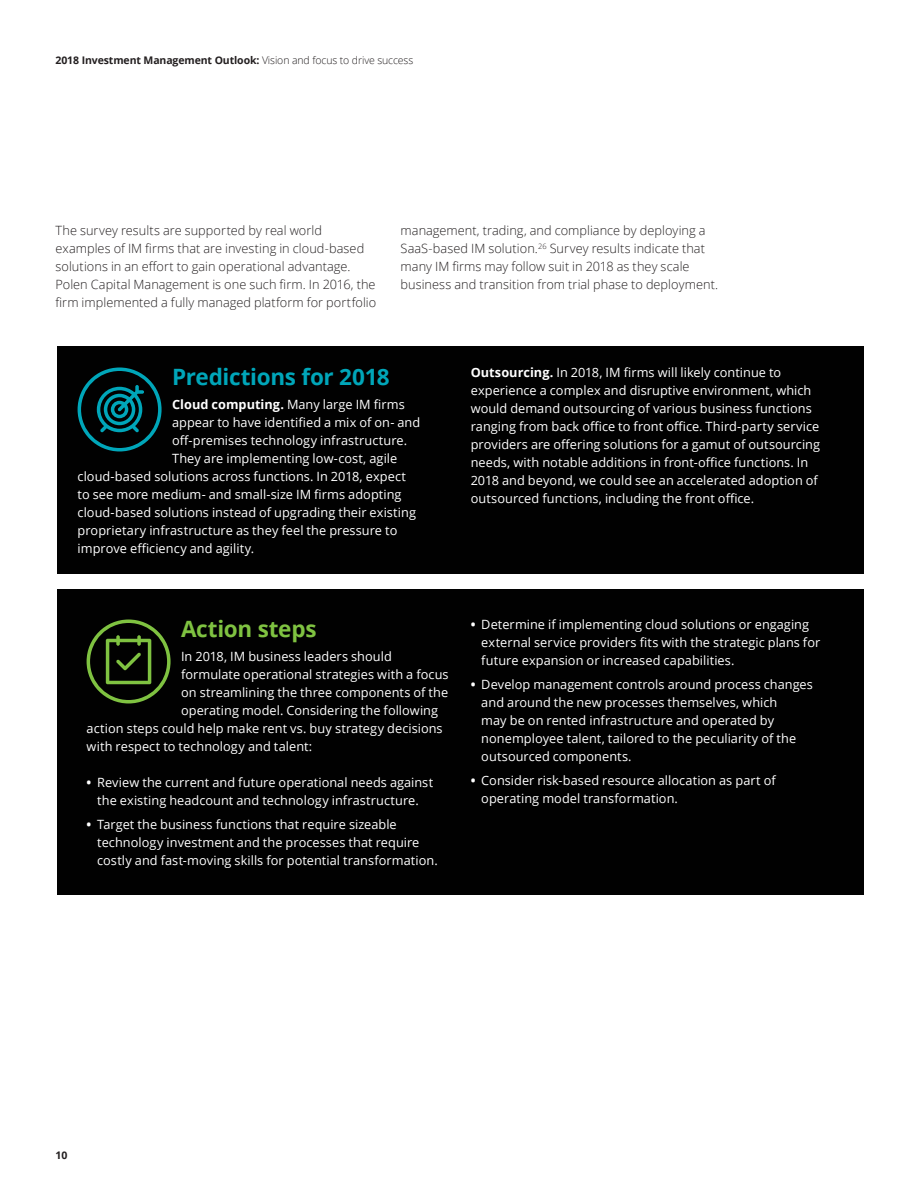
<style>
.page{position:relative;width:918px;height:1188px;background:#fff}
.page>*{position:absolute;margin:0;border:0;box-sizing:border-box;transform-origin:0 0}
.Subhead_A__8_5_12pt{font:700 22.5px "Open Sans";letter-spacing:-.015em;color:#00a6b9}
.Subhead_A__8_5_12pt-2{font:700 22.5px "Open Sans";letter-spacing:-.01em;color:#7fc241}
.Body_copy__8_5_12pt{font:12.75px/18px "Open Sans";letter-spacing:.005em;color:#fff}
.Body_copy__8_5_12pt-2{font:300 12.75px/18px "Open Sans";letter-spacing:.005em;color:#231f20}
.t1{font:700 10.5px "Open Sans";letter-spacing:-.01em;color:#231f20}
.s1{font-weight:300}
.s2{font-weight:700}
</style>
<div class="page">
<div style="left:57px;top:590px;width:807px;height:306px;background:#010101"></div>
<svg style="left:87px;top:619px;width:84px;height:84px"></svg>
<div style="left:57px;top:346px;width:807px;height:228px;background:#010101"></div>
<svg style="left:78px;top:367px;width:84px;height:84px"></svg>
<p class="t1" style="left:56px;top:53px;width:359px">2018 Investment Management Outlook: <span class="s1">Vision and focus to drive success</span></p>
<p class="Body_copy__8_5_12pt-2" style="left:56px;top:221px;width:322px">The survey results are supported by real world examples of IM firms that are investing in cloud-based solutions in an effort to gain operational advantage.<br>Polen Capital Management is one such firm. In 2016, the firm implemented a fully managed platform for portfolio</p>
<p class="Body_copy__8_5_12pt-2" style="left:401px;top:221px;width:319px">management, trading, and compliance by deploying a SaaS-based IM solution.<sup>26</sup> Survey results indicate that many IM firms may follow suit in 2018 as they scale business and transition from trial phase to deployment.</p>
<p class="Subhead_A__8_5_12pt" style="left:172px;top:361px;width:219px">Predictions for 2018</p>
<p class="Body_copy__8_5_12pt" style="left:172px;top:395px;width:234px"><span class="s2">Cloud computing.</span> Many large IM firms</p>
<p class="Body_copy__8_5_12pt" style="left:172px;top:413px;width:250px">appear to have identified a mix of on- and</p>
<p class="Body_copy__8_5_12pt" style="left:172px;top:431px;width:237px">off-premises technology infrastructure.</p>
<p class="Body_copy__8_5_12pt" style="left:172px;top:449px;width:227px">They are implementing low-cost, agile</p>
<p class="Body_copy__8_5_12pt" style="left:78px;top:467px;width:330px">cloud-based solutions across functions. In 2018, expect</p>
<p class="Body_copy__8_5_12pt" style="left:78px;top:485px;width:325px">to see more medium- and small-size IM firms adopting</p>
<p class="Body_copy__8_5_12pt" style="left:78px;top:503px;width:340px">cloud-based solutions instead of upgrading their existing</p>
<p class="Body_copy__8_5_12pt" style="left:78px;top:521px;width:321px">proprietary infrastructure as they feel the pressure to</p>
<p class="Body_copy__8_5_12pt" style="left:78px;top:539px;width:178px">improve efficiency and agility.</p>
<p class="Body_copy__8_5_12pt" style="left:471px;top:363px;width:351px"><span class="s2">Outsourcing.</span> In 2018, IM firms will likely continue to experience a complex and disruptive environment, which would demand outsourcing of various business functions ranging from back office to front office. Third-party service providers are offering solutions for a gamut of outsourcing needs, with notable additions in front-office functions. In 2018 and beyond, we could see an accelerated adoption of outsourced functions, including the front office.</p>
<p class="Subhead_A__8_5_12pt-2" style="left:181px;top:613px;width:137px">Action steps</p>
<p class="Body_copy__8_5_12pt" style="left:181px;top:647px;width:212px">In 2018, IM business leaders should</p>
<p class="Body_copy__8_5_12pt" style="left:181px;top:665px;width:269px">formulate operational strategies with a focus</p>
<p class="Body_copy__8_5_12pt" style="left:181px;top:683px;width:269px">on streamlining the three components of the</p>
<p class="Body_copy__8_5_12pt" style="left:181px;top:701px;width:259px">operating model. Considering the following</p>
<p class="Body_copy__8_5_12pt" style="left:87px;top:719px;width:358px">action steps could help make rent vs. buy strategy decisions</p>
<p class="Body_copy__8_5_12pt" style="left:87px;top:737px;width:227px">with respect to technology and talent:</p>
<p class="Body_copy__8_5_12pt" style="left:87px;top:773px;width:348px;text-align:center"><span class="s2">•</span> Review the current and future operational needs against the existing headcount and technology infrastructure.</p>
<p class="Body_copy__8_5_12pt" style="left:97px;top:815px;width:342px;text-indent:-11px"><span class="s2">•</span> Target the business functions that require sizeable technology investment and the processes that require costly and fast-moving skills for potential transformation.</p>
<p class="Body_copy__8_5_12pt" style="left:481px;top:615px;width:340px;text-indent:-11px"><span class="s2">•</span> Determine if implementing cloud solutions or engaging external service providers fits with the strategic plans for future expansion or increased capabilities.</p>
<p class="Body_copy__8_5_12pt" style="left:481px;top:675px;width:333px;text-indent:-11px"><span class="s2">•</span> Develop management controls around process changes and around the new processes themselves, which<br>may be on rented infrastructure and operated by nonemployee talent, tailored to the peculiarity of the outsourced components.</p>
<p class="Body_copy__8_5_12pt" style="left:481px;top:771px;width:296px;text-indent:-11px"><span class="s2">•</span> Consider risk-based resource allocation as part of operating model transformation.</p>
<p class="t1" style="left:56px;top:1147px;width:13px">10</p>
</div>
